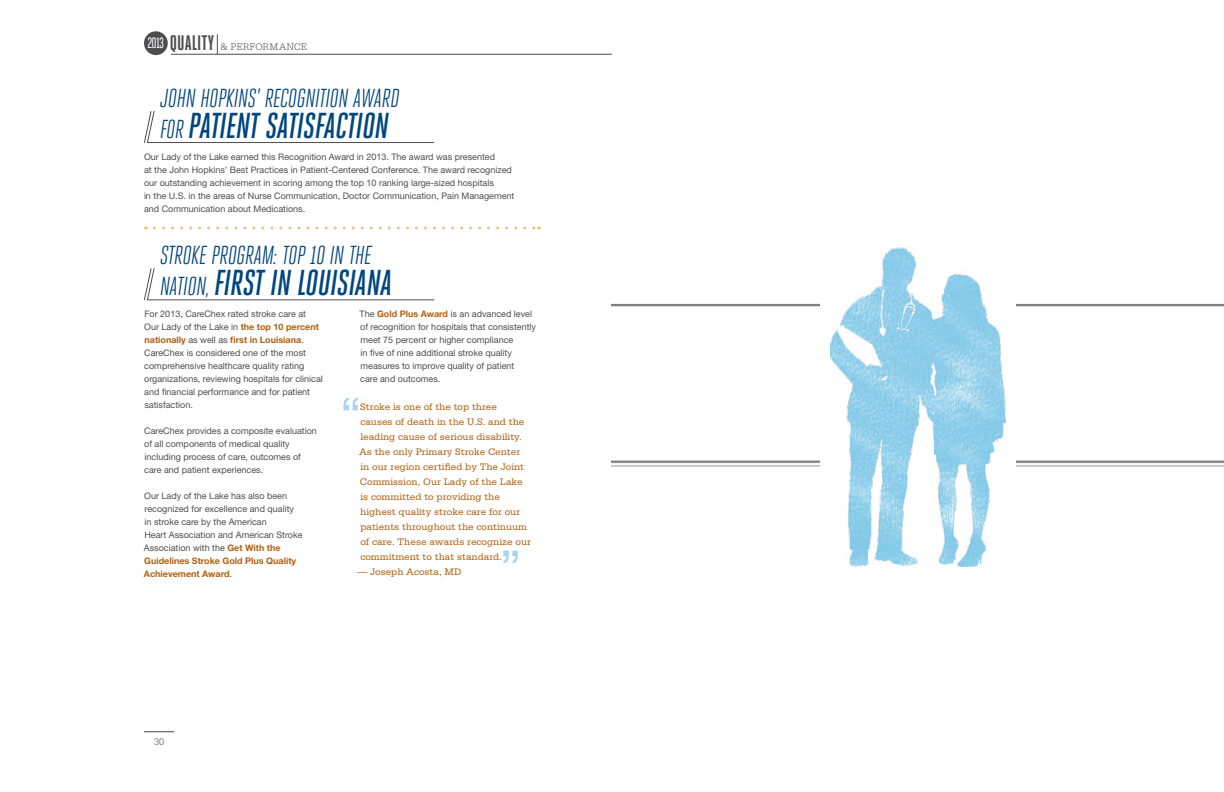
<style>
.page{position:relative;width:1224px;height:792px;background:#fff}
.page>*{position:absolute;margin:0;border:0;box-sizing:border-box;transform-origin:0 0}
.t1{font:italic 500 36px "Heroic Condensed";letter-spacing:-.015em;color:#00467f}
.t2{font:italic 26px "Heroic Condensed";letter-spacing:-.01em;color:#00467f}
.t3{font:10px/15px "Serifa";color:#b06010}
.t4{font:300 10px "Serifa";letter-spacing:.035em;color:#4d4d4f}
.t5{font:9px/13px "Helvetica Neue";color:#4d4d4f}
.s1{font-family:"Heroic Condensed";font-weight:700;font-size:21px}
.s2{font-weight:400;font-size:26px}
.s3{font-weight:700;color:#b06010}
</style>
<div class="page">
<hr style="left:144px;top:732px;width:30px;height:1px;background:#414042">
<div style="left:144px;top:31px;width:24px;height:24px;background:#4d4d4f;border-radius:50%"></div>
<hr style="left:171px;top:54px;width:441px;height:1px;background:#4d4d4f">
<svg style="left:217px;top:34px;width:1px;height:20px"></svg>
<svg style="left:144px;top:110px;width:291px;height:33px"></svg>
<svg style="left:154px;top:226px;width:385px;height:3px"></svg>
<svg style="left:144px;top:268px;width:291px;height:33px"></svg>
<svg style="left:344px;top:398px;width:14px;height:12px"></svg>
<svg style="left:503px;top:551px;width:15px;height:12px"></svg>
<img style="left:830px;top:248px;width:176px;height:319px">
<p class="t4" style="left:147px;top:41px;width:161px"><sup>2013</sup> <span class="s1">QUALITY</span> &amp; PERFORMANCE</p>
<h2 class="t2" style="left:160px;top:84px;width:241px">JOHN HOPKINS’ RECOGNITION AWARD</h2>
<h1 class="t1" style="left:160px;top:106px;width:231px"><span class="s2">FOR</span> PATIENT SATISFACTION</h1>
<p class="t5" style="left:144px;top:150px;width:372px">Our Lady of the Lake earned this Recognition Award in 2013. The award was presented<br>at the John Hopkins’ Best Practices in Patient-Centered Conference. The award recognized our outstanding achievement in scoring among the top 10 ranking large-sized hospitals<br>in the U.S. in the areas of Nurse Communication, Doctor Communication, Pain Management and Communication about Medications.</p>
<h2 class="t2" style="left:160px;top:241px;width:213px">STROKE PROGRAM: TOP 10 IN THE</h2>
<h1 class="t1" style="left:160px;top:263px;width:234px"><span class="s2">NATION,</span> FIRST IN LOUISIANA</h1>
<p class="t5" style="left:144px;top:308px;width:180px">For 2013, CareChex rated stroke care at Our Lady of the Lake in <span class="s3">the top 10 percent nationally</span> as well as <span class="s3">first in Louisiana</span>.<br>CareChex is considered one of the most comprehensive healthcare quality rating organizations, reviewing hospitals for clinical and financial performance and for patient satisfaction.</p>
<p class="t5" style="left:144px;top:425px;width:174px">CareChex provides a composite evaluation of all components of medical quality including process of care, outcomes of care and patient experiences.</p>
<p class="t5" style="left:144px;top:490px;width:160px">Our Lady of the Lake has also been recognized for excellence and quality in stroke care by the American<br>Heart Association and American Stroke<br>Association with the <span class="s3">Get With the<br>Guidelines Stroke Gold Plus Quality<br>Achievement Award</span>.</p>
<p class="t5" style="left:360px;top:308px;width:178px">The <span class="s3">Gold Plus Award</span> is an advanced level of recognition for hospitals that consistently meet 75 percent or higher compliance<br>in five of nine additional stroke quality measures to improve quality of patient<br>care and outcomes.</p>
<p class="t3" style="left:359px;top:400px;width:173px">Stroke is one of the top three<br>causes of death in the U.S. and the leading cause of serious disability.<br>As the only Primary Stroke Center in our region certified by The Joint Commission, Our Lady of the Lake is committed to providing the highest quality stroke care for our patients throughout the continuum of care. These awards recognize our commitment to that standard.</p>
<p class="t3" style="left:357px;top:565px;width:105px">— Joseph Acosta, MD</p>
<p class="t4" style="left:154px;top:736px;width:11px">30</p>
</div>
